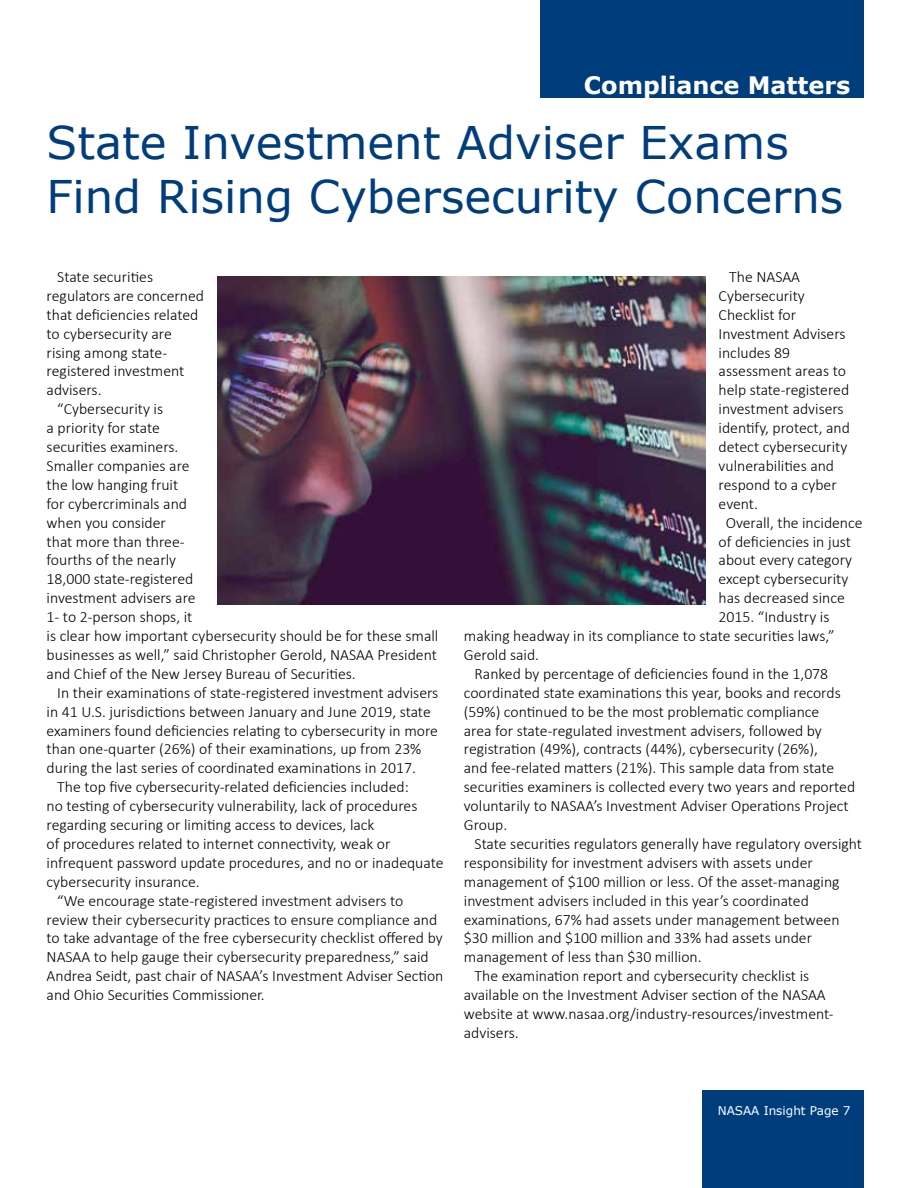
<style>
.page{position:relative;width:918px;height:1188px;background:#fff}
.page>*{position:absolute;margin:0;border:0;box-sizing:border-box;transform-origin:0 0}
.t1{font:45px/54px "Verdana";color:#003d7d}
.t2{font:700 24px "Verdana";color:#fff}
.t3{font:300 15.75px "Calibri";color:#000}
.t4{font:12px "Verdana";color:#fff}
</style>
<div class="page">
<div style="left:702px;top:1091px;width:162px;height:97px;background:#003d7d"></div>
<div style="left:540px;top:0;width:324px;height:97px;background:#003d7d"></div>
<img style="left:218px;top:276px;width:487px;height:328px">
<h2 class="t2" style="left:584px;top:68px;width:268px">Compliance Matters</h2>
<h1 class="t1" style="left:47px;top:115px;width:798px">State Investment Adviser Exams<br>Find Rising Cybersecurity Concerns</h1>
<p class="t3" style="left:57px;top:267px;width:97px">State securities</p>
<p class="t3" style="left:47px;top:286px;width:159px">regulators are concerned</p>
<p class="t3" style="left:47px;top:305px;width:153px">that deficiencies related</p>
<p class="t3" style="left:47px;top:324px;width:127px">to cybersecurity are</p>
<p class="t3" style="left:47px;top:343px;width:122px">rising among state-</p>
<p class="t3" style="left:47px;top:362px;width:139px">registered investment</p>
<p class="t3" style="left:47px;top:380px;width:56px">advisers.</p>
<p class="t3" style="left:57px;top:399px;width:107px">“Cybersecurity is</p>
<p class="t3" style="left:47px;top:418px;width:115px">a priority for state</p>
<p class="t3" style="left:47px;top:437px;width:133px">securities examiners.</p>
<p class="t3" style="left:47px;top:456px;width:145px">Smaller companies are</p>
<p class="t3" style="left:47px;top:475px;width:133px">the low hanging fruit</p>
<p class="t3" style="left:47px;top:494px;width:142px">for cybercriminals and</p>
<p class="t3" style="left:47px;top:513px;width:121px">when you consider</p>
<p class="t3" style="left:47px;top:532px;width:140px">that more than three-</p>
<p class="t3" style="left:47px;top:551px;width:131px">fourths of the nearly</p>
<p class="t3" style="left:47px;top:569px;width:148px">18,000 state-registered</p>
<p class="t3" style="left:47px;top:588px;width:151px">investment advisers are</p>
<p class="t3" style="left:47px;top:607px;width:147px">1- to 2-person shops, it</p>
<p class="t3" style="left:47px;top:626px;width:393px">is clear how important cybersecurity should be for these small</p>
<p class="t3" style="left:47px;top:645px;width:392px">businesses as well,” said Christopher Gerold, NASAA President</p>
<p class="t3" style="left:47px;top:664px;width:311px">and Chief of the New Jersey Bureau of Securities.</p>
<p class="t3" style="left:57px;top:683px;width:382px">In their examinations of state-registered investment advisers</p>
<p class="t3" style="left:47px;top:702px;width:386px">in 41 U.S. jurisdictions between January and June 2019, state</p>
<p class="t3" style="left:47px;top:721px;width:393px">examiners found deficiencies relating to cybersecurity in more</p>
<p class="t3" style="left:47px;top:740px;width:376px">than one-quarter (26%) of their examinations, up from 23%</p>
<p class="t3" style="left:47px;top:758px;width:371px">during the last series of coordinated examinations in 2017.</p>
<p class="t3" style="left:57px;top:777px;width:353px">The top five cybersecurity-related deficiencies included:</p>
<p class="t3" style="left:47px;top:796px;width:372px">no testing of cybersecurity vulnerability, lack of procedures</p>
<p class="t3" style="left:47px;top:815px;width:329px">regarding securing or limiting access to devices, lack</p>
<p class="t3" style="left:47px;top:834px;width:345px">of procedures related to internet connectivity, weak or</p>
<p class="t3" style="left:47px;top:853px;width:398px">infrequent password update procedures, and no or inadequate</p>
<p class="t3" style="left:47px;top:872px;width:155px">cybersecurity insurance.</p>
<p class="t3" style="left:57px;top:891px;width:348px">“We encourage state-registered investment advisers to</p>
<p class="t3" style="left:47px;top:910px;width:392px">review their cybersecurity practices to ensure compliance and</p>
<p class="t3" style="left:47px;top:929px;width:398px">to take advantage of the free cybersecurity checklist offered by</p>
<p class="t3" style="left:47px;top:947px;width:384px">NASAA to help gauge their cybersecurity preparedness,” said</p>
<p class="t3" style="left:47px;top:966px;width:398px">Andrea Seidt, past chair of NASAA’s Investment Adviser Section</p>
<p class="t3" style="left:47px;top:985px;width:220px">and Ohio Securities Commissioner.</p>
<p class="t3" style="left:729px;top:267px;width:72px">The NASAA</p>
<p class="t3" style="left:719px;top:286px;width:88px">Cybersecurity</p>
<p class="t3" style="left:719px;top:305px;width:79px">Checklist for</p>
<p class="t3" style="left:719px;top:324px;width:128px">Investment Advisers</p>
<p class="t3" style="left:719px;top:343px;width:73px">includes 89</p>
<p class="t3" style="left:719px;top:362px;width:129px">assessment areas to</p>
<p class="t3" style="left:719px;top:380px;width:132px">help state-registered</p>
<p class="t3" style="left:719px;top:399px;width:127px">investment advisers</p>
<p class="t3" style="left:719px;top:418px;width:133px">identify, protect, and</p>
<p class="t3" style="left:719px;top:437px;width:130px">detect cybersecurity</p>
<p class="t3" style="left:719px;top:456px;width:117px">vulnerabilities and</p>
<p class="t3" style="left:719px;top:475px;width:120px">respond to a cyber</p>
<p class="t3" style="left:719px;top:494px;width:41px">event.</p>
<p class="t3" style="left:726px;top:513px;width:138px">Overall, the incidence</p>
<p class="t3" style="left:719px;top:532px;width:134px">of deficiencies in just</p>
<p class="t3" style="left:719px;top:551px;width:135px">about every category</p>
<p class="t3" style="left:719px;top:569px;width:131px">except cybersecurity</p>
<p class="t3" style="left:719px;top:588px;width:128px">has decreased since</p>
<p class="t3" style="left:719px;top:607px;width:112px">2015. “Industry is</p>
<p class="t3" style="left:464px;top:626px;width:372px">making headway in its compliance to state securities laws,”</p>
<p class="t3" style="left:464px;top:645px;width:77px">Gerold said.</p>
<p class="t3" style="left:475px;top:664px;width:355px">Ranked by percentage of deficiencies found in the 1,078</p>
<p class="t3" style="left:464px;top:683px;width:378px">coordinated state examinations this year, books and records</p>
<p class="t3" style="left:464px;top:702px;width:357px">(59%) continued to be the most problematic compliance</p>
<p class="t3" style="left:464px;top:721px;width:360px">area for state-regulated investment advisers, followed by</p>
<p class="t3" style="left:464px;top:740px;width:356px">registration (49%), contracts (44%), cybersecurity (26%),</p>
<p class="t3" style="left:464px;top:758px;width:372px">and fee-related matters (21%). This sample data from state</p>
<p class="t3" style="left:464px;top:777px;width:393px">securities examiners is collected every two years and reported</p>
<p class="t3" style="left:464px;top:796px;width:386px">voluntarily to NASAA’s Investment Adviser Operations Project</p>
<p class="t3" style="left:464px;top:815px;width:45px">Group.</p>
<p class="t3" style="left:475px;top:834px;width:389px">State securities regulators generally have regulatory oversight</p>
<p class="t3" style="left:464px;top:853px;width:351px">responsibility for investment advisers with assets under</p>
<p class="t3" style="left:464px;top:872px;width:377px">management of $100 million or less. Of the asset-managing</p>
<p class="t3" style="left:464px;top:891px;width:347px">investment advisers included in this year’s coordinated</p>
<p class="t3" style="left:464px;top:910px;width:377px">examinations, 67% had assets under management between</p>
<p class="t3" style="left:464px;top:929px;width:350px">$30 million and $100 million and 33% had assets under</p>
<p class="t3" style="left:464px;top:947px;width:239px">management of less than $30 million.</p>
<p class="t3" style="left:475px;top:966px;width:336px">The examination report and cybersecurity checklist is</p>
<p class="t3" style="left:464px;top:985px;width:363px">available on the Investment Adviser section of the NASAA</p>
<p class="t3" style="left:464px;top:1004px;width:371px">website at www.nasaa.org/industry-resources/investment-</p>
<p class="t3" style="left:464px;top:1023px;width:56px">advisers.</p>
<p class="t4" style="left:718px;top:1102px;width:134px">NASAA Insight Page 7</p>
</div>
